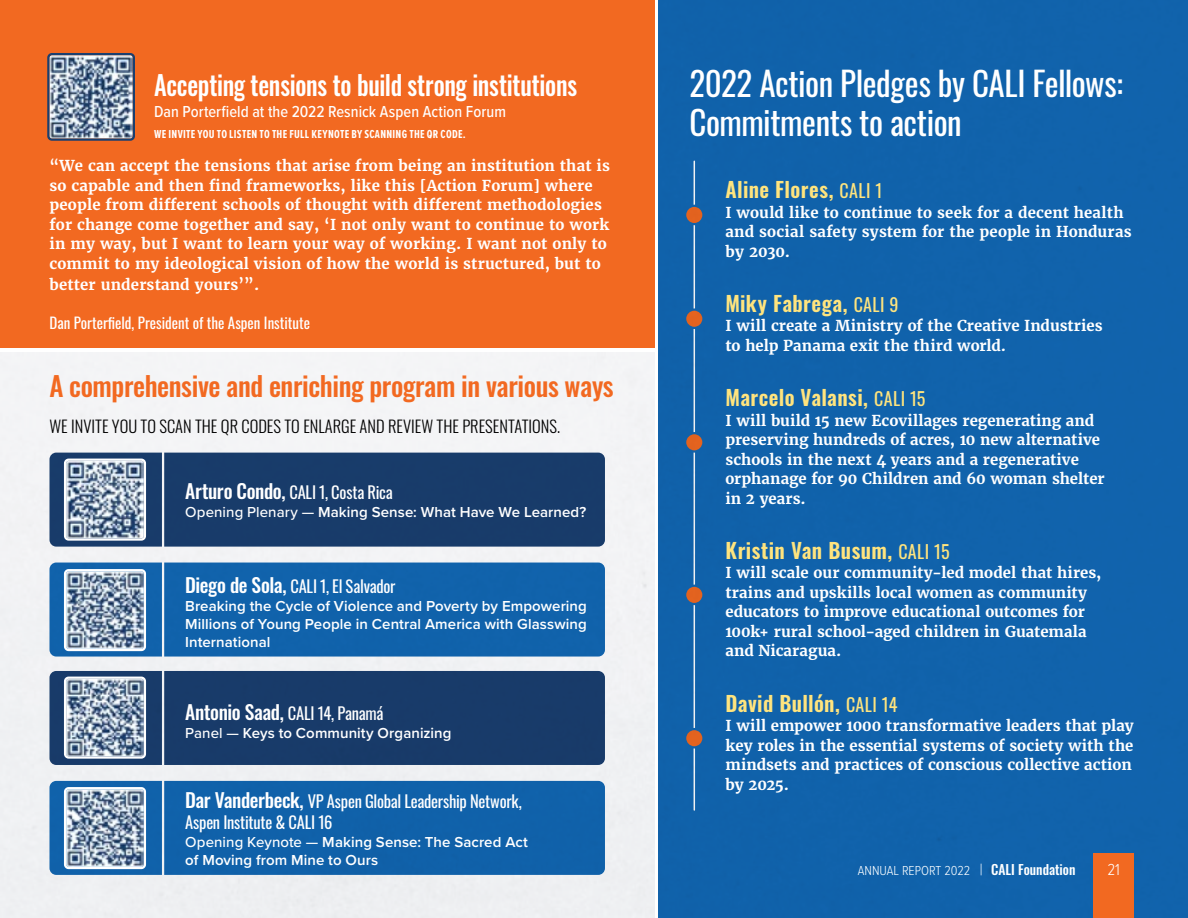
<style>
.page{position:relative;width:1188px;height:918px;background:#fff}
.page>*{position:absolute;margin:0;border:0;box-sizing:border-box;transform-origin:0 0}
.t1{font:33px/39px "Oswald";letter-spacing:-.015em;color:#fff}
.t2{font:500 27px "Oswald";letter-spacing:-.015em;color:#f26921}
.t3{font:500 27px "Oswald";letter-spacing:-.01em;color:#fff;scale:.9 1}
.t4{font:600 21px "Oswald";letter-spacing:.015em;color:#ffe47e}
.t5{font:16.5px/21px "Oswald";letter-spacing:-.015em;color:#fff}
.t6{font:300 16.5px "Oswald";color:#000}
.t7{font:500 16.5px "Proxima Nova Cond";color:#fff}
.t8{font:300 16.5px "Proxima Nova Cond";color:#fff}
.t9{font:700 15px/19.5px "Merriweather";letter-spacing:.01em;color:#fff}
.t10{font:600 15px/18px "Proxima Nova";letter-spacing:.005em;color:#fff;text-align:justify}
.t11{font:15px "Oswald";color:#fff}
.t12{font:300 13.5px "Proxima Nova Cond";color:#fff}
.t13{font:500 13.5px "Oswald";color:#fff}
.t14{font:700 12px "Proxima Nova Ex Cn";letter-spacing:.025em;color:#fff}
.s1{font-weight:500;font-size:19.5px}
.s2{font-weight:500}
.s3{font-weight:400;font-size:18px}
.s4{font-family:"Proxima Nova Ex Cn";font-size:16.5px}
</style>
<div class="page">
<img style="left:0;top:352px;width:654px;height:566px">
<div style="left:659px;top:0;width:529px;height:918px;background:#1062ab"></div>
<div style="left:0;top:0;width:654px;height:348px;background:#f26921"></div>
<img style="left:50px;top:56px;width:82px;height:82px">
<div style="left:47px;top:53px;width:88px;height:88px;border:2px solid #1a3f6f;border-radius:4px"></div>
<img style="left:67px;top:462px;width:76px;height:76px">
<div style="left:64px;top:459px;width:82px;height:82px;border:2px solid #fff;border-radius:4px"></div>
<img style="left:67px;top:572px;width:76px;height:76px">
<div style="left:64px;top:569px;width:82px;height:82px;border:2px solid #fff;border-radius:4px"></div>
<img style="left:67px;top:680px;width:76px;height:76px">
<div style="left:64px;top:677px;width:82px;height:82px;border:2px solid #fff;border-radius:4px"></div>
<img style="left:67px;top:790px;width:76px;height:76px">
<div style="left:64px;top:787px;width:82px;height:82px;border:2px solid #fff;border-radius:4px"></div>
<div style="left:1094px;top:853px;width:40px;height:65px;background:#f26921"></div>
<h2 class="t3" style="left:154px;top:61px;width:472px">Accepting tensions to build strong institutions</h2>
<p class="t14" style="left:154px;top:125px;width:313px">WE INVITE YOU TO LISTEN TO THE FULL KEYNOTE BY SCANNING THE QR CODE.</p>
<p class="t7" style="left:154px;top:99px;width:353px">Dan Porterfield at the 2022 Resnick Aspen Action Forum</p>
<p class="t9" style="left:50px;top:156px;width:562px">“We can accept the tensions that arise from being an institution that is so capable and then find frameworks, like this [Action Forum] where people from different schools of thought with different methodologies for change come together and say, ‘I not only want to continue to work in my way, but I want to learn your way of working. I want not only to commit to my ideological vision of how the world is structured, but to</p>
<p class="t9" style="left:50px;top:275px;width:211px">better understand yours’”.</p>
<p class="t11" style="left:50px;top:310px;width:262px">Dan Porterfield, President of the Aspen Institute</p>
<h2 class="t2" style="left:50px;top:362px;width:566px">A comprehensive and enriching program in various ways</h2>
<p class="t6" style="left:50px;top:411px;width:512px">WE INVITE YOU TO SCAN THE QR CODES TO ENLARGE AND REVIEW THE PRESENTATIONS.</p>
<p class="t5" style="left:185px;top:480px;width:209px"><span class="s1">Arturo Condo,</span> CALI 1, Costa Rica</p>
<p class="t10" style="left:185px;top:502px;width:403px"><span class="s2">Opening Plenary —</span> Making Sense: What Have We Learned?</p>
<p class="t5" style="left:185px;top:574px;width:212px"><span class="s1">Diego de Sola,</span> CALI 1, El Salvador</p>
<p class="t10" style="left:185px;top:596px;width:403px">Breaking the Cycle of Violence and Poverty by Empowering Millions of Young People in Central America with Glasswing International</p>
<p class="t5" style="left:185px;top:701px;width:200px"><span class="s1">Antonio Saad,</span> CALI 14, Panamá</p>
<p class="t10" style="left:185px;top:724px;width:268px"><span class="s2">Panel —</span> Keys to Community Organizing</p>
<p class="t5" style="left:185px;top:789px;width:338px"><span class="s1">Dar Vanderbeck,</span> VP Aspen Global Leadership Network,<br>Aspen Institute &amp; CALI 16</p>
<p class="t10" style="left:185px;top:832px;width:344px"><span class="s2">Opening Keynote —</span> Making Sense: The Sacred Act of Moving from Mine to Ours</p>
<h1 class="t1" style="left:689px;top:61px;width:435px">2022 Action Pledges by CALI Fellows:<br>Commitments to action</h1>
<h3 class="t4" style="left:725px;top:171px;width:159px">Aline Flores, <span class="s3">CALI 1</span></h3>
<p class="t9" style="left:725px;top:203px;width:408px">I would like to continue to seek for a decent health and social safety system for the people in Honduras by 2030.</p>
<h3 class="t4" style="left:725px;top:285px;width:175px">Miky Fabrega, <span class="s3">CALI 9</span></h3>
<p class="t9" style="left:725px;top:316px;width:379px">I will create a Ministry of the Creative Industries to help Panama exit the third world.</p>
<h3 class="t4" style="left:725px;top:379px;width:202px">Marcelo Valansi, <span class="s3">CALI 15</span></h3>
<p class="t9" style="left:725px;top:410px;width:381px">I will build 15 new Ecovillages regenerating and preserving hundreds of acres, 10 new alternative schools in the next 4 years and a regenerative orphanage for 90 Children and 60 woman shelter in 2 years.</p>
<h3 class="t4" style="left:725px;top:531px;width:226px">Kristin Van Busum, <span class="s3">CALI 15</span></h3>
<p class="t9" style="left:725px;top:563px;width:377px">I will scale our community-led model that hires, trains and upskills local women as community educators to improve educational outcomes for 100k+ rural school-aged children in Guatemala and Nicaragua.</p>
<h3 class="t4" style="left:725px;top:685px;width:174px">David Bullón, <span class="s3">CALI 14</span></h3>
<p class="t9" style="left:725px;top:716px;width:410px">I will empower 1000 transformative leaders that play key roles in the essential systems of society with the mindsets and practices of conscious collective action by 2025.</p>
<p class="t12" style="left:858px;top:860px;width:126px">ANNUAL REPORT 2022 <span class="s4">|</span></p>
<p class="t13" style="left:991px;top:857px;width:86px">CALI Foundation</p>
<p class="t8" style="left:1107px;top:857px;width:14px">21</p>
</div>
